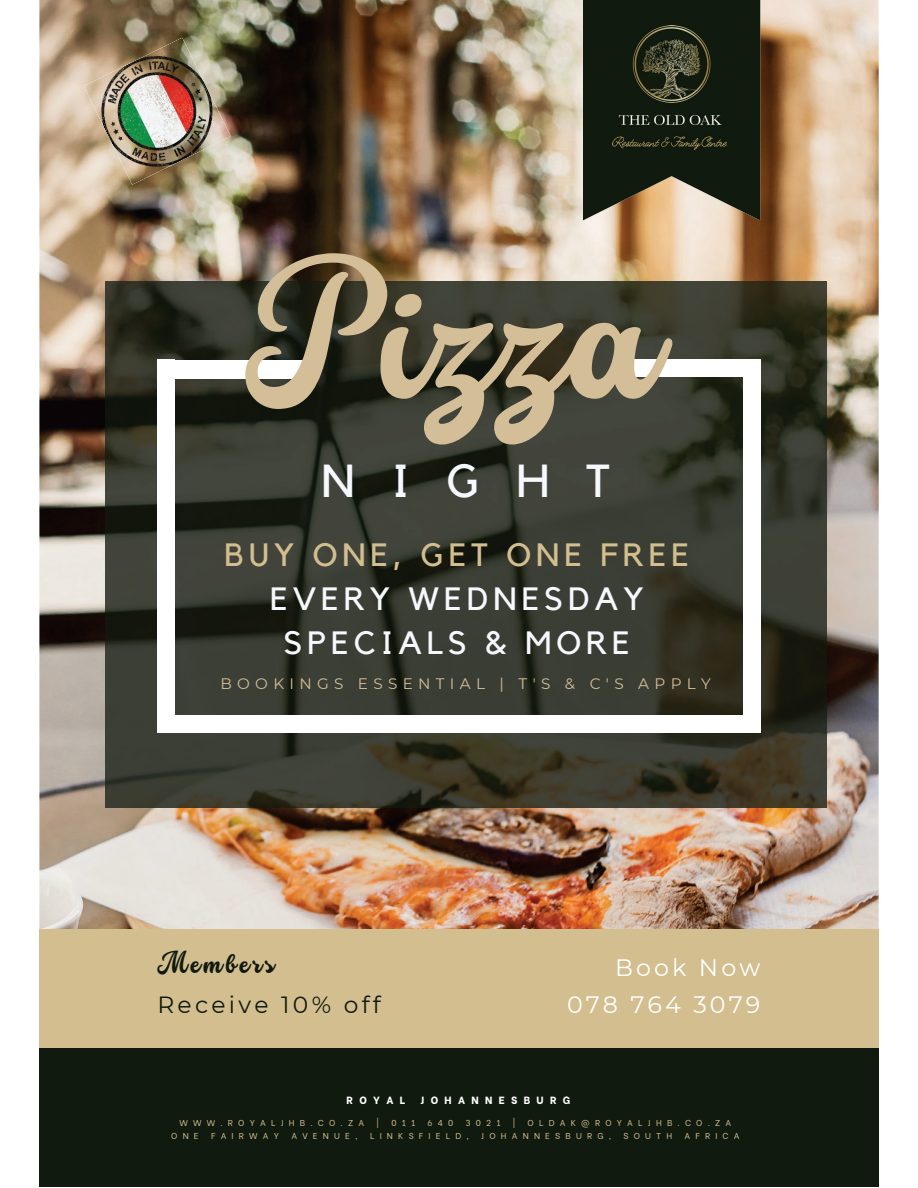
<style>
.page{position:relative;width:918px;height:1188px;background:#fff}
.page>*{position:absolute;margin:0;border:0;box-sizing:border-box;transform-origin:0 0}
.t1{font:800 161.7px "Stars Love Bottom";color:#d3be98}
.t2{font:46.05px "Kollektif";letter-spacing:.8em;color:#f5f8fc}
.t3{font:32.1px/44.4px "Kollektif";letter-spacing:.155em;color:#f5f8fc;text-align:center}
.t4{font:32.1px "Kollektif";letter-spacing:.155em;color:#d3be8f}
.t5{font:800 24.9px "Stars Love Bottom";letter-spacing:.14em;color:#101a0e}
.t6{font:23.7px/37.2px "Montserrat";letter-spacing:.13em;color:#fff;text-align:right}
.t7{font:23.4px "Montserrat";letter-spacing:.14em;color:#101a0e}
.t8{font:15.15px "Montserrat";letter-spacing:.35em;color:#d3be98}
.t9{font:800 10.5px "Be Vietnam";letter-spacing:.61em;color:#fff}
.t10{font:8.55px "Be Vietnam";letter-spacing:.61em;color:#d3be8f}
</style>
<div class="page">
<img style="left:39px;top:0;width:840px;height:929px">
<img style="left:105px;top:282px;width:722px;height:525px">
<div style="left:743px;top:360px;width:17px;height:373px;background:#fff"></div>
<div style="left:157px;top:360px;width:17px;height:373px;background:#fff"></div>
<div style="left:157px;top:716px;width:603px;height:17px;background:#fff"></div>
<div style="left:157px;top:360px;width:159px;height:18px;background:#fff"></div>
<div style="left:620px;top:359px;width:140px;height:18px;background:#fff"></div>
<svg style="left:583px;top:0;width:177px;height:220px;background:#303324"></svg>
<img style="left:613px;top:26px;width:114px;height:124px">
<div style="left:39px;top:929px;width:840px;height:141px;background:#d3be8f"></div>
<div style="left:39px;top:1048px;width:840px;height:139px;background:#101a0e"></div>
<img style="left:84px;top:38px;width:147px;height:147px">
<h1 class="t1" style="left:245px;top:248px;width:414px">Pizza</h1>
<h2 class="t2" style="left:321px;top:459px;width:291px">NIGHT</h2>
<h3 class="t4" style="left:225px;top:540px;width:466px">BUY ONE, GET ONE FREE</h3>
<h3 class="t3" style="left:270px;top:578px;width:375px">EVERY WEDNESDAY<br>SPECIALS &amp; MORE</h3>
<h3 class="t8" style="left:220px;top:674px;width:492px">BOOKINGS ESSENTIAL | T'S &amp; C'S APPLY</h3>
<h3 class="t5" style="left:157px;top:950px;width:118px">Members</h3>
<h3 class="t7" style="left:157px;top:991px;width:225px">Receive 10% off</h3>
<h3 class="t6" style="left:567px;top:949px;width:195px">Book Now<br>078 764 3079</h3>
<p class="t9" style="left:347px;top:1091px;width:60px">ROYAL</p>
<p class="t9" style="left:421px;top:1091px;width:151px">JOHANNESBURG</p>
<p class="t10" style="left:180px;top:1116px;width:186px">WWW.ROYALJHB.CO.ZA</p>
<p class="t10" style="left:377px;top:1116px;width:4px">|</p>
<p class="t10" style="left:391px;top:1116px;width:25px">011</p>
<p class="t10" style="left:428px;top:1116px;width:27px">640</p>
<p class="t10" style="left:466px;top:1116px;width:36px">3021</p>
<p class="t10" style="left:513px;top:1116px;width:4px">|</p>
<p class="t10" style="left:528px;top:1116px;width:205px">OLDAK@ROYALJHB.CO.ZA</p>
<p class="t10" style="left:171px;top:1129px;width:29px">ONE</p>
<p class="t10" style="left:211px;top:1129px;width:69px">FAIRWAY</p>
<p class="t10" style="left:291px;top:1129px;width:68px">AVENUE,</p>
<p class="t10" style="left:370px;top:1129px;width:100px">LINKSFIELD,</p>
<p class="t10" style="left:481px;top:1129px;width:131px">JOHANNESBURG,</p>
<p class="t10" style="left:623px;top:1129px;width:50px">SOUTH</p>
<p class="t10" style="left:685px;top:1129px;width:57px">AFRICA</p>
</div>
